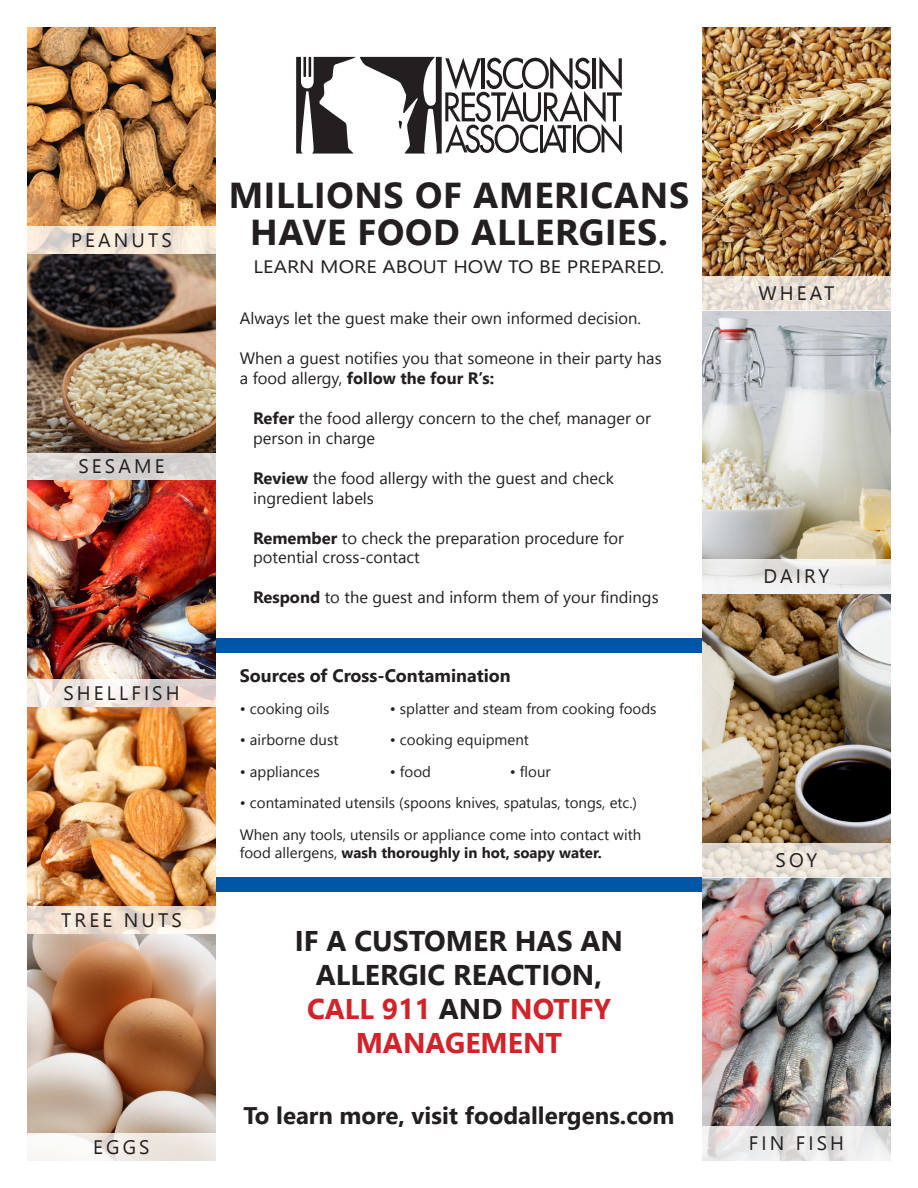
<style>
.page{position:relative;width:918px;height:1188px;background:#fff}
.page>*{position:absolute;margin:0;border:0;box-sizing:border-box;transform-origin:0 0}
.t1{font:700 36px/37.5px "Nirmala UI";letter-spacing:.02em;color:#231f20;text-align:center}
.t2{font:700 28.5px/34.2px "Nirmala UI";color:#231f20;text-align:center}
.t3{font:700 28.5px/34.2px "Nirmala UI";color:#d1232a;text-align:center}
.t4{font:700 24px "Nirmala UI";color:#231f20}
.t5{font:19.5px "Nirmala UI";letter-spacing:.16em;color:#231f20}
.t6{font:18px "Nirmala UI";color:#231f20;scale:1.14 1}
.t7{font:700 18px "Nirmala UI";color:#231f20}
.t8{font:16.5px/19.8px "Nirmala UI";color:#231f20}
.t9{font:15px/18px "Nirmala UI";color:#231f20}
.s1{font-weight:700}
.s2{color:#231f20}
</style>
<div class="page">
<div style="left:201px;top:638px;width:515px;height:14px;background:#0155a5"></div>
<div style="left:201px;top:878px;width:515px;height:14px;background:#0155a5"></div>
<img style="left:702px;top:27px;width:189px;height:1099px">
<svg style="left:296px;top:57px;width:326px;height:97px"></svg>
<img style="left:27px;top:27px;width:189px;height:1106px">
<svg style="left:27px;top:453px;width:189px;height:28px;background:#d5cecb"></svg>
<svg style="left:27px;top:680px;width:189px;height:27px"></svg>
<svg style="left:27px;top:906px;width:189px;height:28px;background:#f0e2d6"></svg>
<svg style="left:27px;top:1133px;width:189px;height:28px"></svg>
<svg style="left:702px;top:276px;width:189px;height:34px;background:#e7ded4"></svg>
<svg style="left:702px;top:559px;width:189px;height:35px;fill:#ededed"></svg>
<svg style="left:702px;top:843px;width:189px;height:35px;background:#e7e1d7"></svg>
<svg style="left:702px;top:1126px;width:189px;height:35px;fill:#eae9ea"></svg>
<svg style="left:27px;top:226px;width:189px;height:28px;background:#f2e6d9"></svg>
<p class="t5" style="left:71px;top:224px;width:102px">PEANUTS</p>
<p class="t5" style="left:78px;top:451px;width:88px">SESAME</p>
<p class="t5" style="left:63px;top:677px;width:118px">SHELLFISH</p>
<p class="t5" style="left:61px;top:904px;width:122px">TREE NUTS</p>
<p class="t5" style="left:93px;top:1131px;width:58px">EGGS</p>
<p class="t1" style="left:229px;top:174px;width:462px">MILLIONS OF AMERICANS<br>HAVE FOOD ALLERGIES.</p>
<p class="t6" style="left:254px;top:252px;width:362px">LEARN MORE ABOUT HOW TO BE PREPARED.</p>
<p class="t8" style="left:240px;top:307px;width:403px">Always let the guest make their own informed decision.</p>
<p class="t8" style="left:240px;top:347px;width:423px">When a guest notifies you that someone in their party has a food allergy, <span class="s1">follow the four R’s:</span></p>
<p class="t8" style="left:253px;top:407px;width:399px"><span class="s1">Refer</span> the food allergy concern to the chef, manager or person in charge</p>
<p class="t8" style="left:253px;top:467px;width:362px"><span class="s1">Review</span> the food allergy with the guest and check ingredient labels</p>
<p class="t8" style="left:253px;top:527px;width:372px"><span class="s1">Remember</span> to check the preparation procedure for potential cross-contact</p>
<p class="t8" style="left:253px;top:587px;width:407px"><span class="s1">Respond</span> to the guest and inform them of your findings</p>
<p class="t7" style="left:240px;top:661px;width:272px">Sources of Cross-Contamination</p>
<p class="t9" style="left:240px;top:698px;width:91px">• cooking oils</p>
<p class="t9" style="left:390px;top:698px;width:268px">• splatter and steam from cooking foods</p>
<p class="t9" style="left:240px;top:730px;width:100px">• airborne dust</p>
<p class="t9" style="left:390px;top:730px;width:141px">• cooking equipment</p>
<p class="t9" style="left:240px;top:761px;width:81px">• appliances</p>
<p class="t9" style="left:390px;top:761px;width:43px">• food</p>
<p class="t9" style="left:510px;top:761px;width:43px">• flour</p>
<p class="t9" style="left:240px;top:793px;width:399px">• contaminated utensils (spoons knives, spatulas, tongs, etc.)</p>
<p class="t9" style="left:240px;top:824px;width:403px">When any tools, utensils or appliance come into contact with food allergens, <span class="s1">wash thoroughly in hot, soapy water.</span></p>
<p class="t2" style="left:295px;top:922px;width:330px">IF A CUSTOMER HAS AN<br>ALLERGIC REACTION,</p>
<p class="t3" style="left:307px;top:990px;width:306px">CALL 911 <span class="s2">AND</span> NOTIFY<br>MANAGEMENT</p>
<p class="t4" style="left:243px;top:1096px;width:433px">To learn more, visit foodallergens.com</p>
<p class="t5" style="left:759px;top:277px;width:77px">WHEAT</p>
<p class="t5" style="left:764px;top:561px;width:67px">DAIRY</p>
<p class="t5" style="left:776px;top:844px;width:43px">SOY</p>
<p class="t5" style="left:749px;top:1128px;width:97px">FIN FISH</p>
</div>
